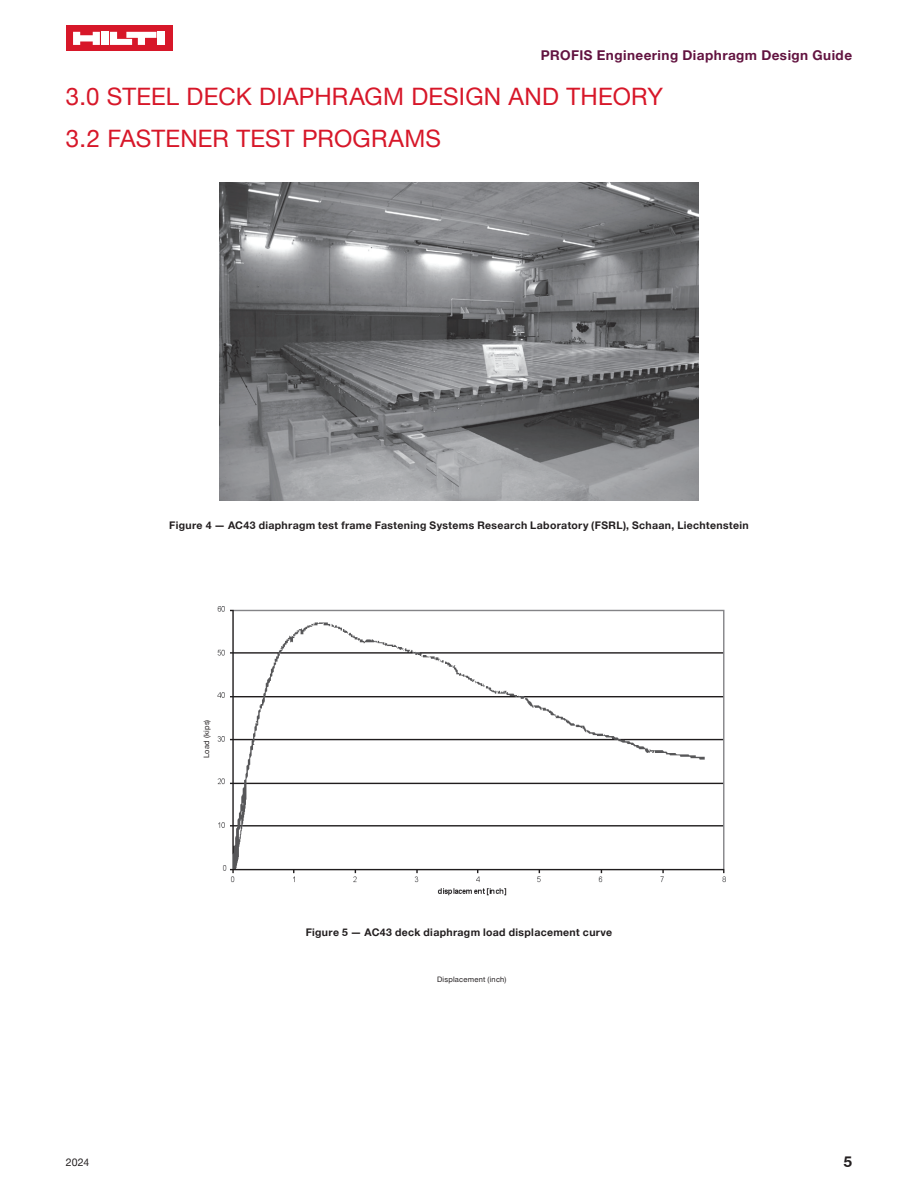
<style>
.page{position:relative;width:918px;height:1188px;background:#fff}
.page>*{position:absolute;margin:0;border:0;box-sizing:border-box;transform-origin:0 0}
.t1{font:24px/42.6px "Hilti";letter-spacing:.01em;color:#d71729}
.t2{font:700 15px "Hilti";color:#231f20}
.t3{font:700 13.5px "Hilti";letter-spacing:.035em;color:#621340}
.t4{font:700 10.5px "Hilti";letter-spacing:.035em;color:#231f20}
.t5{font:10.5px "Hilti";color:#231f20}
.t6{font:7.5px "Hilti";letter-spacing:.03em;color:#231f20}
</style>
<div class="page">
<div style="left:66px;top:26px;width:106px;height:25px;background:#d71729"></div>
<div style="left:101px;top:32px;width:7px;height:13px;background:#fff"></div>
<div style="left:158px;top:32px;width:7px;height:13px;background:#fff"></div>
<svg style="left:73px;top:32px;width:27px;height:13px"></svg>
<svg style="left:110px;top:32px;width:46px;height:13px"></svg>
<img style="left:219px;top:183px;width:480px;height:318px">
<img style="left:217px;top:606px;width:509px;height:290px">
<p class="t3" style="left:541px;top:47px;width:313px">PROFIS Engineering Diaphragm Design Guide</p>
<h1 class="t1" style="left:66px;top:75px;width:598px">3.0 STEEL DECK DIAPHRAGM DESIGN AND THEORY<br>3.2 FASTENER TEST PROGRAMS</h1>
<p class="t4" style="left:169px;top:519px;width:581px">Figure 4 — AC43 diaphragm test frame Fastening Systems Research Laboratory (FSRL), Schaan, Liechtenstein</p>
<p class="t6" style="left:202px;top:758px;width:40px;rotate:-90deg">Load (kips)</p>
<p class="t4" style="left:306px;top:926px;width:308px">Figure 5 — AC43 deck diaphragm load displacement curve</p>
<p class="t6" style="left:437px;top:975px;width:71px">Displacement (inch)</p>
<p class="t5" style="left:66px;top:1156px;width:25px">2024</p>
<h2 class="t2" style="left:844px;top:1153px;width:10px">5</h2>
</div>
